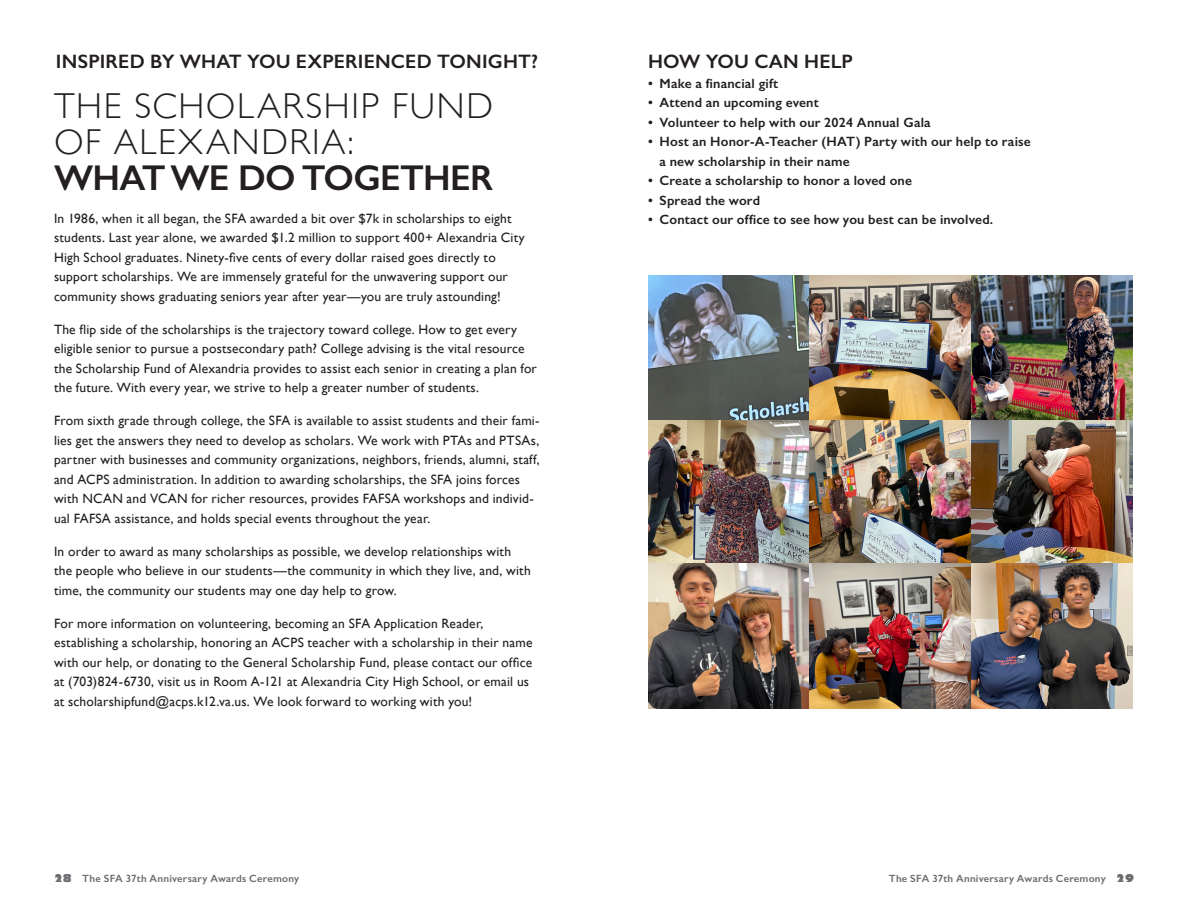
<style>
.page{position:relative;width:1188px;height:918px;background:#fff}
.page>*{position:absolute;margin:0;border:0;box-sizing:border-box;transform-origin:0 0}
.FL_Body{font:300 36px/36px "Gill Sans";letter-spacing:.045em;color:#231f20}
.t1{font:600 36px "Gill Sans";letter-spacing:-.02em;color:#231f20}
.Centered_Hed{font:600 19.5px "Gill Sans";letter-spacing:.01em;color:#231f20}
.FL_Body-2{font:600 19.5px "Gill Sans";letter-spacing:.005em;color:#231f20}
.FL_Body-3{font:13.5px/19.5px "Gill Sans";letter-spacing:.015em;color:#231f20}
.FL_Body-4{font:600 13.5px/19.5px "Gill Sans";letter-spacing:.015em;color:#231f20}
.t2{font:600 10.5px "Gill Sans";letter-spacing:.02em;color:#6c6d70}
.s1{font-weight:800}
</style>
<div class="page">
<img style="left:648px;top:275px;width:484px;height:433px">
<p class="Centered_Hed" style="left:56px;top:50px;width:484px">INSPIRED BY WHAT YOU EXPERIENCED TONIGHT?</p>
<p class="FL_Body" style="left:54px;top:86px;width:440px">THE SCHOLARSHIP FUND<br>OF ALEXANDRIA:</p>
<p class="t1" style="left:54px;top:156px;width:441px">WHAT WE DO TOGETHER</p>
<p class="FL_Body-3" style="left:54px;top:208px;width:472px">In 1986, when it all began, the SFA awarded a bit over $7k in scholarships to eight students. Last year alone, we awarded $1.2 million to support 400+ Alexandria City High School graduates. Ninety-five cents of every dollar raised goes directly to support scholarships. We are immensely grateful for the unwavering support our community shows graduating seniors year after year—you are truly astounding!</p>
<p class="FL_Body-3" style="left:54px;top:319px;width:484px">The flip side of the scholarships is the trajectory toward college. How to get every eligible senior to pursue a postsecondary path? College advising is the vital resource the Scholarship Fund of Alexandria provides to assist each senior in creating a plan for the future. With every year, we strive to help a greater number of students.</p>
<p class="FL_Body-3" style="left:54px;top:411px;width:487px">From sixth grade through college, the SFA is available to assist students and their fami&shy;lies get the answers they need to develop as scholars. We work with PTAs and PTSAs, partner with businesses and community organizations, neighbors, friends, alumni, staff, and ACPS administration. In addition to awarding scholarships, the SFA joins forces with NCAN and VCAN for richer resources, provides FAFSA workshops and individ&shy;ual FAFSA assistance, and holds special events throughout the year.</p>
<p class="FL_Body-3" style="left:54px;top:541px;width:478px">In order to award as many scholarships as possible, we develop relationships with the people who believe in our students—the community in which they live, and, with time, the community our students may one day help to grow.</p>
<p class="FL_Body-3" style="left:54px;top:613px;width:480px">For more information on volunteering, becoming an SFA Application Reader, establishing a scholarship, honoring an ACPS teacher with a scholarship in their name with our help, or donating to the General Scholarship Fund, please contact our office at (703)824-6730, visit us in Room A-121 at Alexandria City High School, or email us at scholarshipfund@acps.k12.va.us. We look forward to working with you!</p>
<p class="FL_Body-2" style="left:648px;top:50px;width:207px">HOW YOU CAN HELP</p>
<p class="FL_Body-4" style="left:648px;top:73px;width:132px">• Make a financial gift</p>
<p class="FL_Body-4" style="left:648px;top:93px;width:172px">• Attend an upcoming event</p>
<p class="FL_Body-4" style="left:648px;top:112px;width:284px">• Volunteer to help with our 2024 Annual Gala</p>
<p class="FL_Body-4" style="left:660px;top:132px;width:373px;text-indent:-12px">• Host an Honor-A-Teacher (HAT) Party with our help to raise a new scholarship in their name</p>
<p class="FL_Body-4" style="left:648px;top:171px;width:266px">• Create a scholarship to honor a loved one</p>
<p class="FL_Body-4" style="left:648px;top:190px;width:114px">• Spread the word</p>
<p class="FL_Body-4" style="left:648px;top:210px;width:347px">• Contact our office to see how you best can be involved.</p>
<p class="t2" style="left:54px;top:872px;width:247px"><span class="s1">28</span> The SFA 37th Anniversary Awards Ceremony</p>
<p class="t2" style="left:889px;top:872px;width:247px">The SFA 37th Anniversary Awards Ceremony <span class="s1">29</span></p>
</div>
